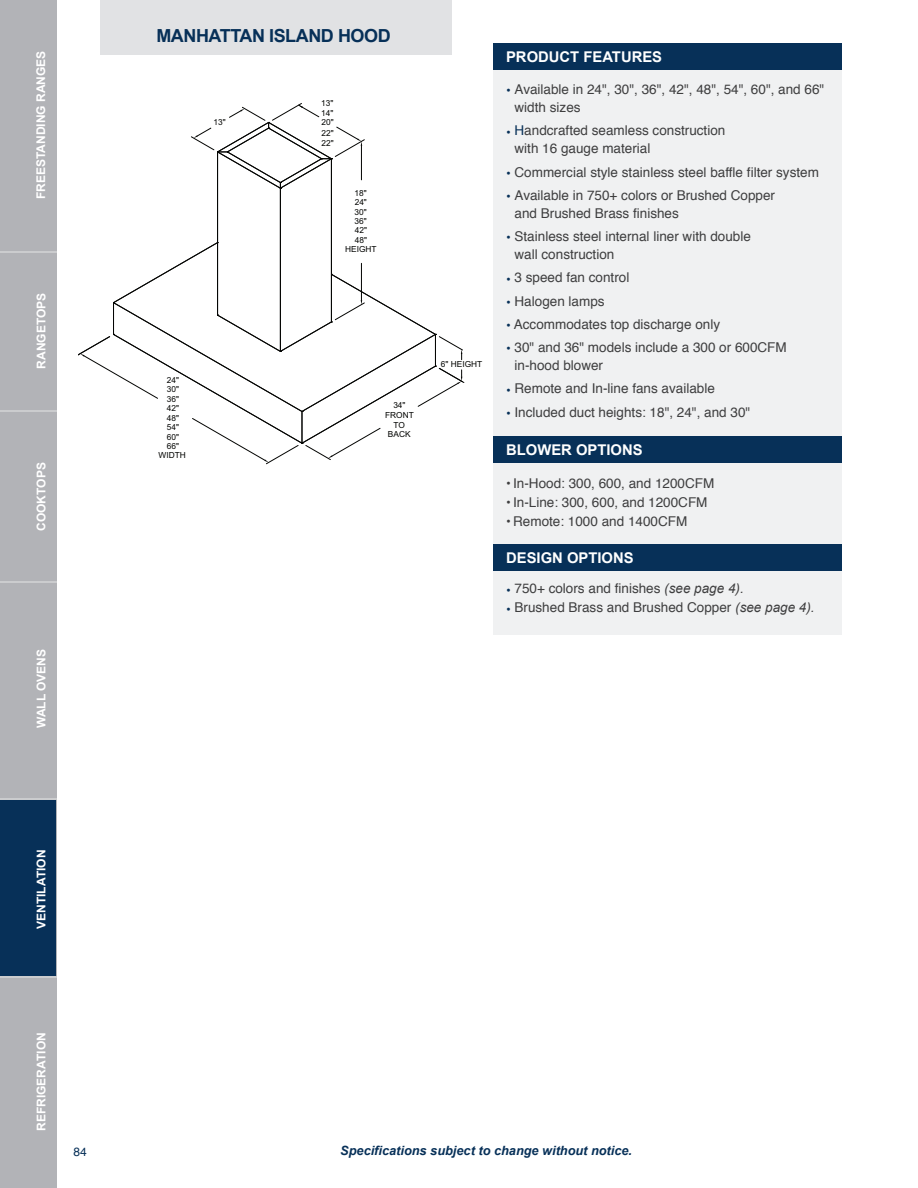
<style>
.page{position:relative;width:918px;height:1188px;background:#fff}
.page>*{position:absolute;margin:0;border:0;box-sizing:border-box;transform-origin:0 0}
.t1{font:700 18px "Arial";letter-spacing:-.025em;color:#073058}
.t2{font:700 14.85px "Arial";color:#fff}
.t3{font:13.5px/18px "Helvetica";color:#3e3e3f}
.t4{font:italic 700 12.75px "Arial";color:#073058}
.t5{font:700 12px "Arial";color:#fff}
.t6{font:12px "Helvetica";color:#073058}
.t7{font:700 11.7px "Arial";color:#fff}
.t8{font:8.4px/9.4px "Arial";color:#040503;text-align:center}
.s1{color:#073058}
.s2{font-family:"Arial";font-style:italic}
</style>
<div class="page">
<div style="left:0;top:0;width:56px;height:1188px;background:#b2b3b7"></div>
<hr style="left:0;top:976px;width:56px;height:2px;background:#cbccce">
<hr style="left:0;top:798px;width:56px;height:2px;background:#cbccce">
<hr style="left:0;top:581px;width:56px;height:2px;background:#cbccce">
<hr style="left:0;top:410px;width:56px;height:2px;background:#cbccce">
<hr style="left:0;top:251px;width:56px;height:2px;background:#cbccce">
<div style="left:494px;top:66px;width:348px;height:569px;background:#f0f1f2"></div>
<div style="left:494px;top:44px;width:348px;height:26px;background:#073058"></div>
<hr style="left:217px;top:152px;width:1px;height:163px;background:#040503">
<hr style="left:280px;top:188px;width:1px;height:163px;background:#040503">
<hr style="left:331px;top:159px;width:1px;height:163px;background:#040503">
<svg style="left:191px;top:103px;width:174px;height:87px"></svg>
<svg style="left:79px;top:241px;width:386px;height:224px"></svg>
<div style="left:100px;top:0;width:351px;height:55px;background:#e1e2e4"></div>
<div style="left:494px;top:544px;width:348px;height:27px;background:#073058"></div>
<div style="left:494px;top:436px;width:348px;height:27px;background:#073058"></div>
<div style="left:0;top:800px;width:56px;height:176px;background:#073058"></div>
<p class="t5" style="left:34px;top:199px;width:150px;rotate:-90deg">FREESTANDING RANGES</p>
<p class="t5" style="left:34px;top:369px;width:77px;rotate:-90deg">RANGETOPS</p>
<p class="t5" style="left:34px;top:531px;width:70px;rotate:-90deg">COOKTOPS</p>
<p class="t5" style="left:34px;top:728px;width:81px;rotate:-90deg">WALL OVENS</p>
<p class="t5" style="left:34px;top:929px;width:81px;rotate:-90deg">VENTILATION</p>
<p class="t5" style="left:34px;top:1131px;width:100px;rotate:-90deg">REFRIGERATION</p>
<p class="t6" style="left:73px;top:1147px;width:15px">84</p>
<h1 class="t1" style="left:156px;top:25px;width:236px">MANHATTAN ISLAND HOOD</h1>
<p class="t8" style="left:214px;top:118px;width:14px">13"</p>
<p class="t8" style="left:321px;top:99px;width:14px;text-align:justify">13" 14" 20"</p>
<p class="t8" style="left:322px;top:128px;width:14px;text-align:left">22"<br>22"</p>
<p class="t8" style="left:345px;top:188px;width:33px">18"<br>24"<br>30"<br>36"<br>42"<br>48"<br>HEIGHT</p>
<p class="t8" style="left:167px;top:375px;width:14px">24"</p>
<p class="t8" style="left:159px;top:404px;width:29px">42"<br>48"<br>54"<br>60"<br>66"<br>WIDTH</p>
<p class="t8" style="left:385px;top:401px;width:30px">34"<br>FRONT<br>TO<br>BACK</p>
<p class="t8" style="left:167px;top:384px;width:14px">30"</p>
<p class="t8" style="left:167px;top:394px;width:14px">36"</p>
<p class="t8" style="left:441px;top:359px;width:43px">6" HEIGHT</p>
<p class="t2" style="left:506px;top:49px;width:158px">PRODUCT FEATURES</p>
<p class="t3" style="left:515px;top:81px;width:311px;text-indent:-8px"><span class="s1">•</span> Available in 24", 30", 36", 42", 48", 54", 60", and 66" width sizes</p>
<p class="t3" style="left:515px;top:123px;width:212px;text-indent:-8px"><span class="s1">• H</span>andcrafted seamless construction with 16 gauge material</p>
<p class="t3" style="left:506px;top:164px;width:314px"><span class="s1">•</span> Commercial style stainless steel baffle filter system</p>
<p class="t3" style="left:515px;top:187px;width:262px;text-indent:-8px"><span class="s1">•</span> Available in 750+ colors or Brushed Copper and Brushed Brass finishes</p>
<p class="t3" style="left:515px;top:228px;width:238px;text-indent:-8px"><span class="s1">•</span> Stainless steel internal liner with double wall construction</p>
<p class="t3" style="left:506px;top:270px;width:125px"><span class="s1">•</span> 3 speed fan control</p>
<p class="t3" style="left:506px;top:293px;width:100px"><span class="s1">•</span> Halogen lamps</p>
<p class="t3" style="left:506px;top:316px;width:216px"><span class="s1">•</span> Accommodates top discharge only</p>
<p class="t3" style="left:515px;top:339px;width:274px;text-indent:-8px"><span class="s1">•</span> 30" and 36" models include a 300 or 600CFM in-hood blower</p>
<p class="t3" style="left:506px;top:381px;width:210px"><span class="s1">•</span> Remote and In-line fans available</p>
<p class="t3" style="left:506px;top:404px;width:246px"><span class="s1">•</span> Included duct heights: 18", 24", and 30"</p>
<p class="t2" style="left:506px;top:441px;width:138px">BLOWER OPTIONS</p>
<p class="t3" style="left:506px;top:475px;width:210px">• In-Hood: 300, 600, and 1200CFM</p>
<p class="t3" style="left:506px;top:494px;width:203px">• In-Line: 300, 600, and 1200CFM</p>
<p class="t3" style="left:506px;top:513px;width:183px">• Remote: 1000 and 1400CFM</p>
<p class="t7" style="left:500px;top:546px;width:99px">MODEL OPTIONS</p>
<p class="t3" style="left:506px;top:581px;width:239px"><span class="s1">•</span> 750+ colors and finishes <span class="s2">(see page 4).</span></p>
<p class="t3" style="left:506px;top:600px;width:310px"><span class="s1">•</span> Brushed Brass and Brushed Copper <span class="s2">(see page 4).</span></p>
<p class="t2" style="left:506px;top:549px;width:129px">DESIGN OPTIONS</p>
<p class="t4" style="left:340px;top:1144px;width:293px">Specifications subject to change without notice.</p>
</div>
